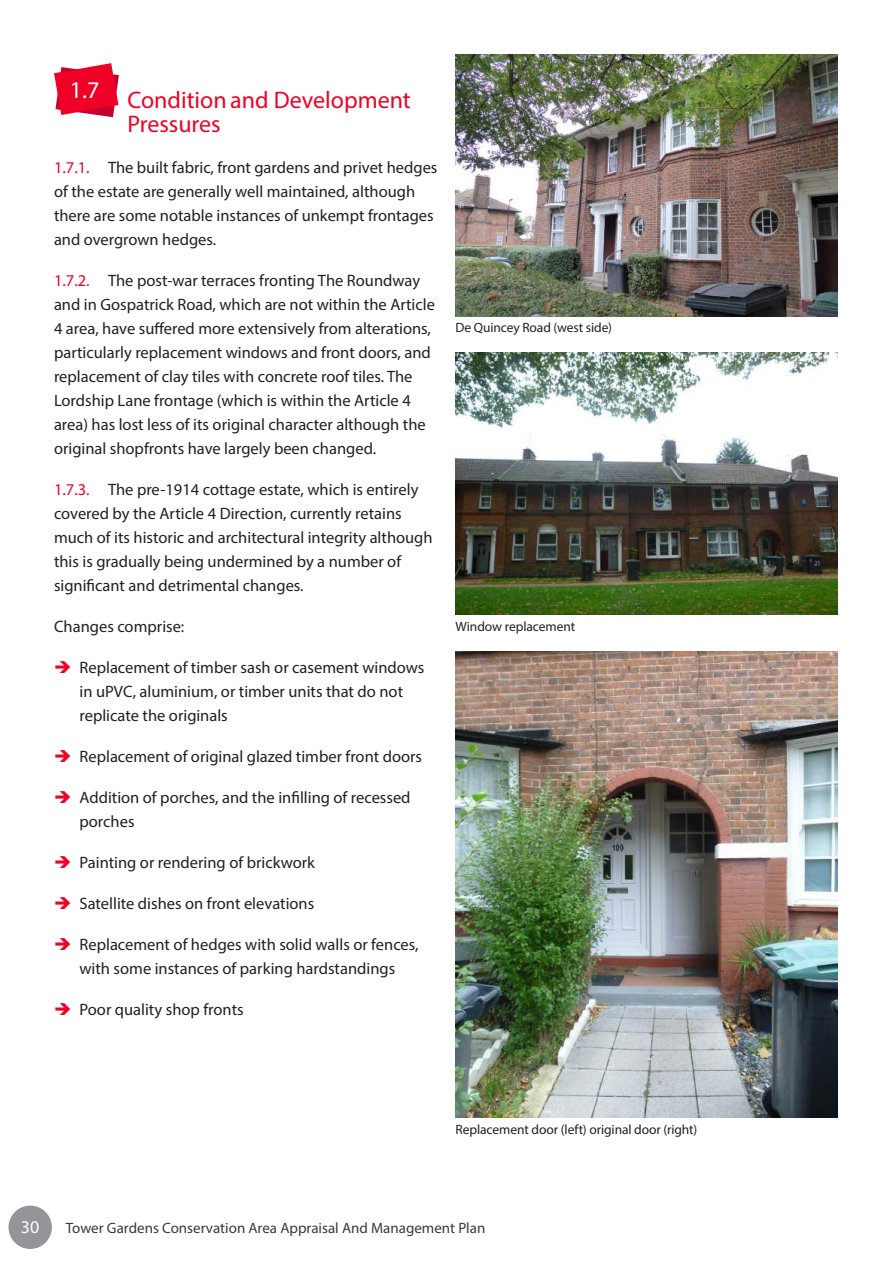
<style>
.page{position:relative;width:893px;height:1263px;background:#fff}
.page>*{position:absolute;margin:0;border:0;box-sizing:border-box;transform-origin:0 0}
.t1{font:24px/24px "Myriad Pro";color:#ef0027}
.t2{font:18px "Myriad Pro";color:#fff}
.t3{font:16.5px/24px "Myriad Pro";color:#231f20}
.t4{font:15px "Myriad Pro";color:#3e3835}
.t5{font:13.5px "Myriad Pro";letter-spacing:-.005em;color:#231f20}
.s1{color:#ef0027}
</style>
<div class="page">
<div style="left:9px;top:1205px;width:43px;height:44px;background:#939598;border-radius:50%"></div>
<svg style="left:54px;top:63px;width:65px;height:54px"></svg>
<img style="left:455px;top:54px;width:382px;height:262px">
<img style="left:455px;top:353px;width:382px;height:262px">
<img style="left:455px;top:651px;width:382px;height:466px">
<h1 class="t1" style="left:127px;top:88px;width:285px;text-indent:-57px"><sup>1.7</sup> Condition and Development<br>Pressures</h1>
<p class="t3" style="left:54px;top:155px;width:385px"><span class="s1">1.7.1.</span> The built fabric, front gardens and privet hedges of the estate are generally well maintained, although there are some notable instances of unkempt frontages and overgrown hedges.</p>
<p class="t3" style="left:54px;top:268px;width:383px"><span class="s1">1.7.2.</span> The post-war terraces fronting The Roundway and in Gospatrick Road, which are not within the Article 4 area, have suffered more extensively from alterations, particularly replacement windows and front doors, and replacement of clay tiles with concrete roof tiles. The Lordship Lane frontage (which is within the Article 4 area) has lost less of its original character although the original shopfronts have largely been changed.</p>
<p class="t3" style="left:54px;top:477px;width:380px"><span class="s1">1.7.3.</span> The pre-1914 cottage estate, which is entirely covered by the Article 4 Direction, currently retains much of its historic and architectural integrity although this is gradually being undermined by a number of significant and detrimental changes.</p>
<p class="t3" style="left:54px;top:614px;width:132px">Changes comprise:</p>
<p class="t3" style="left:80px;top:655px;width:346px">Replacement of timber sash or casement windows in uPVC, aluminium, or timber units that do not replicate the originals</p>
<p class="t3" style="left:80px;top:744px;width:344px">Replacement of original glazed timber front doors</p>
<p class="t3" style="left:80px;top:785px;width:333px">Addition of porches, and the infilling of recessed porches</p>
<p class="t3" style="left:80px;top:850px;width:237px">Painting or rendering of brickwork</p>
<p class="t3" style="left:80px;top:891px;width:236px">Satellite dishes on front elevations</p>
<p class="t3" style="left:80px;top:932px;width:341px">Replacement of hedges with solid walls or fences, with some instances of parking hardstandings</p>
<p class="t3" style="left:80px;top:997px;width:166px">Poor quality shop fronts</p>
<p class="t5" style="left:455px;top:319px;width:158px">De Quincey Road (west side)</p>
<p class="t5" style="left:455px;top:618px;width:121px">Window replacement</p>
<p class="t5" style="left:455px;top:1121px;width:243px">Replacement door (left) original door (right)</p>
<p class="t2" style="left:21px;top:1215px;width:20px">30</p>
<p class="t4" style="left:66px;top:1218px;width:421px">Tower Gardens Conservation Area Appraisal And Management Plan</p>
</div>
